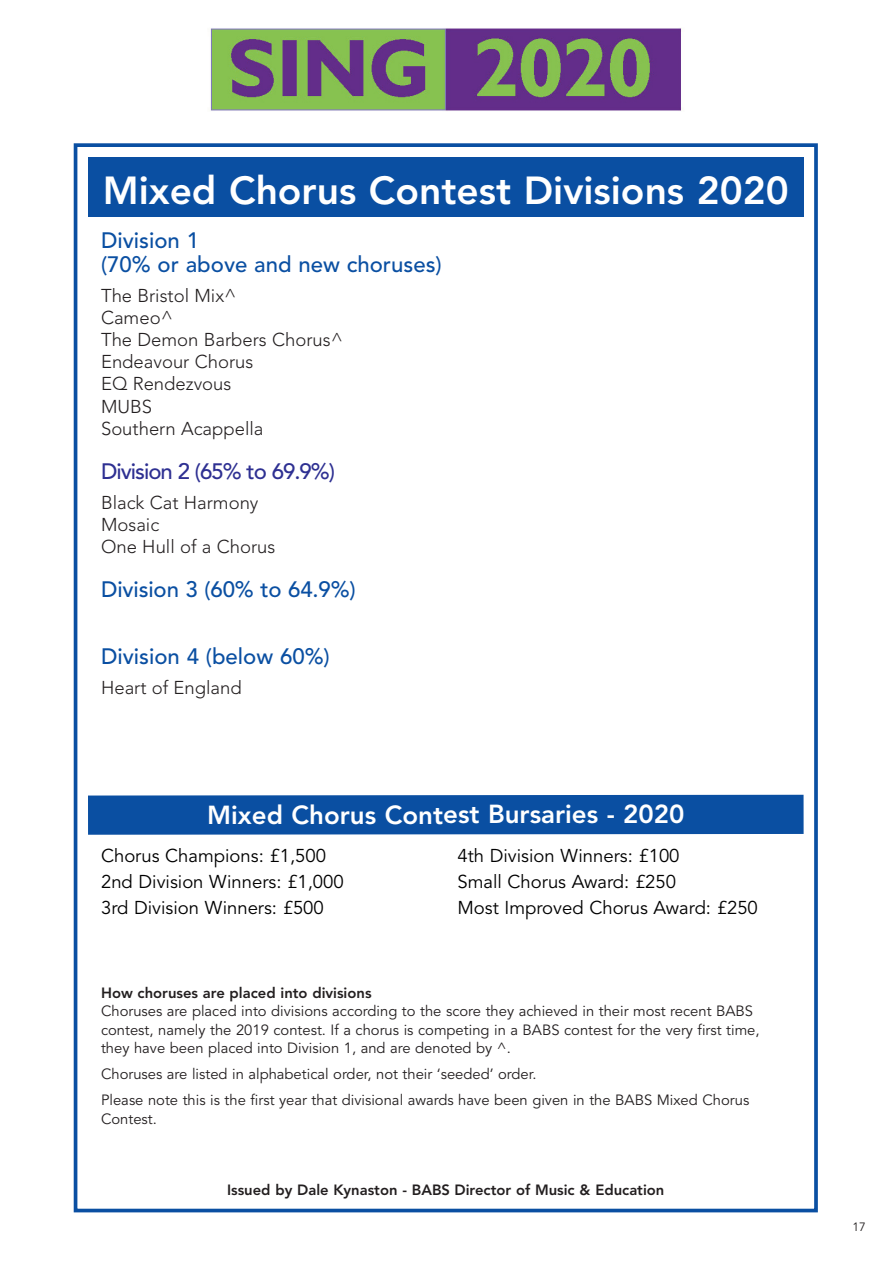
<style>
.page{position:relative;width:893px;height:1263px;background:#fff}
.page>*{position:absolute;margin:0;border:0;box-sizing:border-box;transform-origin:0 0}
.t1{font:800 38.85px "Avenir";color:#fff}
.t2{font:800 25.95px "Avenir";color:#fff}
.t3{font:500 22.2px/24px "Avenir";color:#0a4fa2}
.t4{font:500 22.2px "Avenir";letter-spacing:-.045em;color:#2e3092}
.t5{font:18.45px/26px "Avenir";color:#000}
.t6{font:300 18.45px/22.2px "Avenir";color:#231f20}
.t7{font:14.85px/18.5px "Avenir";color:#231f20}
.t8{font:800 14.85px "Avenir";color:#231f20}
.t9{font:12px "Avenir";color:#231f20}
.s1{font-weight:800}
</style>
<div class="page">
<img style="left:210px;top:28px;width:472px;height:83px">
<div style="left:74px;top:143px;width:744px;height:1069px;border:4px solid #0a4fa2"></div>
<div style="left:88px;top:157px;width:716px;height:60px;background:#0a4fa2"></div>
<div style="left:88px;top:795px;width:716px;height:40px;background:#0a4fa2"></div>
<p class="t1" style="left:103px;top:174px;width:687px">Mixed Chorus Contest Divisions 2020</p>
<p class="t3" style="left:101px;top:231px;width:342px">Division 1<br>(70% or above and new choruses)</p>
<p class="t6" style="left:101px;top:286px;width:243px">The Bristol Mix^<br>Cameo^<br>The Demon Barbers Chorus^<br>Endeavour Chorus<br>EQ Rendezvous<br>MUBS<br>Southern Acappella</p>
<p class="t4" style="left:101px;top:462px;width:235px">Division 2 (65% to 69.9%)</p>
<p class="t6" style="left:101px;top:493px;width:176px">Black Cat Harmony<br>Mosaic<br>One Hull of a Chorus</p>
<p class="t3" style="left:101px;top:580px;width:256px">Division 3 (60% to 64.9%)</p>
<p class="t3" style="left:101px;top:647px;width:230px">Division 4 (below 60%)</p>
<p class="t6" style="left:101px;top:678px;width:142px">Heart of England</p>
<p class="t2" style="left:207px;top:804px;width:479px">Mixed Chorus Contest Bursaries - 2020</p>
<p class="t5" style="left:101px;top:845px;width:244px">Chorus Champions: £1,500<br>2nd Division Winners: £1,000<br>3rd Division Winners: £500</p>
<p class="t5" style="left:457px;top:845px;width:302px">4th Division Winners: £100<br>Small Chorus Award: £250<br>Most Improved Chorus Award: £250</p>
<p class="t7" style="left:101px;top:985px;width:660px"><span class="s1">How choruses are placed into divisions<br></span>Choruses are placed into divisions according to the score they achieved in their most recent BABS contest, namely the 2019 contest. If a chorus is competing in a BABS contest for the very first time, they have been placed into Division 1, and are denoted by ^.</p>
<p class="t7" style="left:101px;top:1063px;width:650px;line-height:26px">Choruses are listed in alphabetical order, not their ‘seeded’ order.<br>Please note this is the first year that divisional awards have been given in the BABS Mixed Chorus</p>
<p class="t7" style="left:101px;top:1111px;width:57px">Contest.</p>
<p class="t8" style="left:227px;top:1183px;width:439px">Issued by Dale Kynaston - BABS Director of Music &amp; Education</p>
<p class="t9" style="left:853px;top:1222px;width:15px">17</p>
</div>
